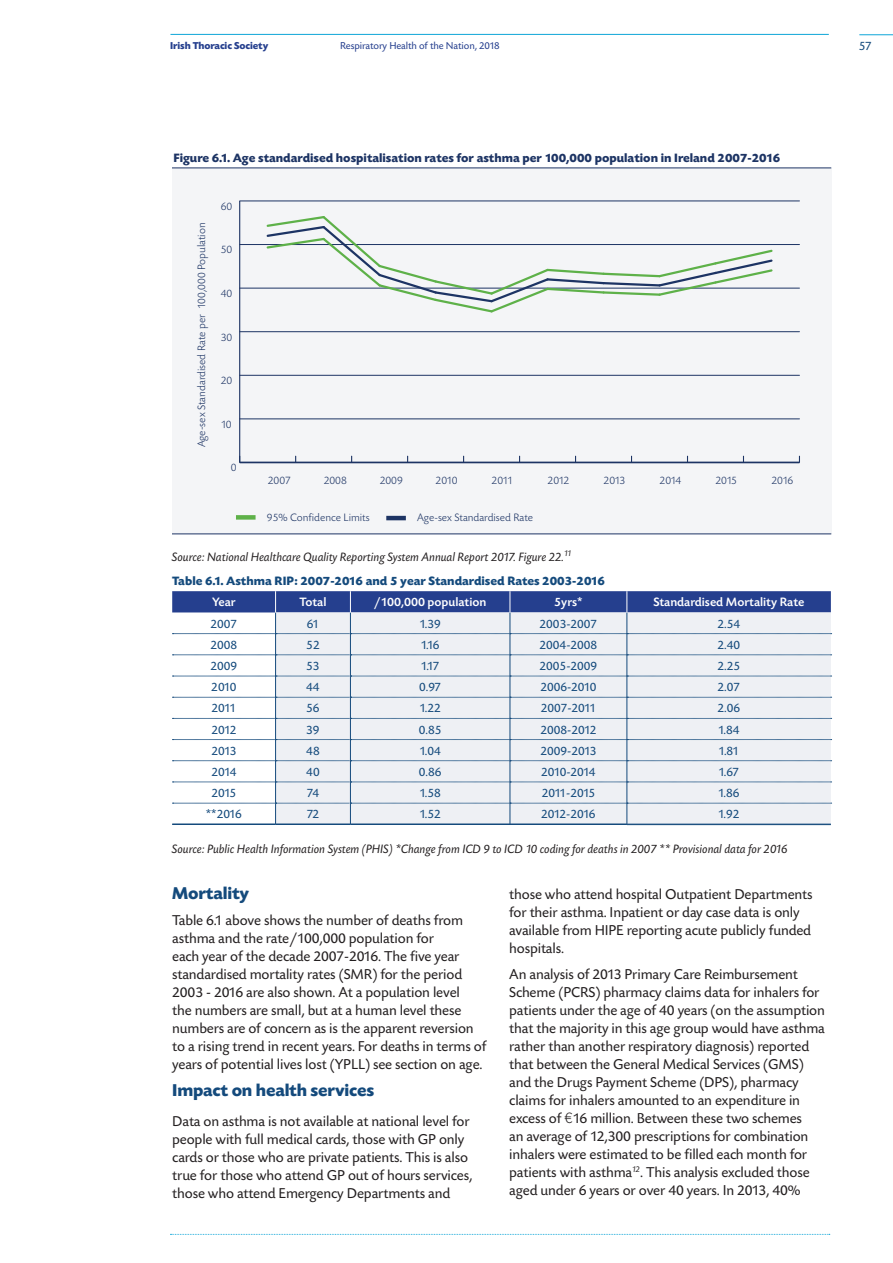
<style>
.page{position:relative;width:893px;height:1263px;background:#fff}
.page>*{position:absolute;margin:0;border:0;box-sizing:border-box;transform-origin:0 0}
.Source{font:700 18px "Today SB";letter-spacing:-.01em;color:#144a7c}
.ITC_Para_Head{font:700 18px "Today SB";letter-spacing:-.01em;color:#144a7c}
.ITC_Body_Text{font:15px/18px "Today SB";letter-spacing:-.01em;color:#231f20}
.Table_Text{font:12.75px "Today SB";color:#144a7c}
.Source-2{font:italic 12.75px "Today SB";letter-spacing:-.01em;color:#231f20}
.t1{font:700 12.75px "Today SB";color:#1d3464}
.Table_Heading_Blue{font:italic 12.75px "Today SB";letter-spacing:-.01em;color:#231f20}
.Table_Heading_Blue-2{font:700 12.75px "Today SB";color:#144a7c}
.Table_heading_white{font:500 12.75px "Today SB";color:#fff}
.Table_Text-2{font:12.75px "Today SB";letter-spacing:-.06em;color:#144a7c}
.t2{font:300 11.4px "Today SB";color:#1d3464}
.t3{font:300 11.25px "Today SB";color:#1d3464}
.t4{font:10.5px "Today SB";letter-spacing:-.01em;color:#253f8e}
.t5{font:700 10.5px "Today SB";letter-spacing:-.01em;color:#253f8e}
.s1{font-family:"Gibson";font-weight:300}
</style>
<div class="page">
<div style="left:172px;top:169px;width:659px;height:365px;background:#f4f5f7"></div>
<hr style="left:172px;top:168px;width:659px;height:1px;background:#1d3464">
<hr style="left:172px;top:533px;width:659px;height:1px;background:#1d3464">
<hr style="left:239px;top:201px;width:1px;height:261px;background:#1d3464">
<hr style="left:240px;top:462px;width:559px;height:1px;background:#1d3464">
<hr style="left:240px;top:419px;width:559px;height:1px;background:#1d3464">
<hr style="left:240px;top:375px;width:559px;height:1px;background:#1d3464">
<hr style="left:240px;top:331px;width:559px;height:1px;background:#1d3464">
<hr style="left:240px;top:288px;width:559px;height:1px;background:#1d3464">
<hr style="left:240px;top:244px;width:559px;height:1px;background:#1d3464">
<hr style="left:240px;top:201px;width:559px;height:1px;background:#1d3464">
<svg style="left:265px;top:216px;width:509px;height:97px"></svg>
<div style="left:236px;top:515px;width:20px;height:5px;background:#5eb149"></div>
<hr style="left:386px;top:516px;width:20px;height:4px;background:#1d3464">
<hr style="left:627px;top:824px;width:204px;height:1px;background:#144a7c">
<hr style="left:276px;top:824px;width:74px;height:1px;background:#144a7c">
<hr style="left:350px;top:824px;width:160px;height:1px;background:#144a7c">
<hr style="left:510px;top:824px;width:117px;height:1px;background:#144a7c">
<hr style="left:172px;top:824px;width:104px;height:1px;background:#144a7c">
<svg style="left:172px;top:591px;width:660px;height:233px;background:#d6dce8"></svg>
<hr style="left:170px;top:34px;width:659px;height:1px;background:#0da5d8">
<svg style="left:170px;top:1234px;width:660px;height:1px"></svg>
<hr style="left:859px;top:34px;width:34px;height:1px;background:#0da5d8">
<p class="t5" style="left:170px;top:40px;width:100px">Irish Thoracic Society</p>
<p class="t4" style="left:340px;top:40px;width:161px">Respiratory Health of the Nation, 2018</p>
<p class="Table_Text" style="left:859px;top:40px;width:14px">57</p>
<p class="t1" style="left:174px;top:151px;width:608px">Figure 6.1. Age standardised hospitalisation rates for asthma per 100,000 population in Ireland 2007-2016</p>
<p class="t3" style="left:196px;top:447px;width:226px;rotate:-90deg">Age-sex Standardised Rate per 100,000 Population</p>
<p class="t2" style="left:221px;top:200px;width:13px">60</p>
<p class="t2" style="left:221px;top:244px;width:13px">50</p>
<p class="t2" style="left:221px;top:287px;width:13px">40</p>
<p class="t2" style="left:221px;top:331px;width:13px">30</p>
<p class="t2" style="left:221px;top:374px;width:13px">20</p>
<p class="t2" style="left:221px;top:418px;width:12px">10</p>
<p class="t2" style="left:231px;top:462px;width:7px">0</p>
<p class="t2" style="left:268px;top:475px;width:25px">2007</p>
<p class="t2" style="left:324px;top:475px;width:25px">2008</p>
<p class="t2" style="left:380px;top:475px;width:25px">2009</p>
<p class="t2" style="left:436px;top:475px;width:23px">2010</p>
<p class="t2" style="left:492px;top:475px;width:23px">2011</p>
<p class="t2" style="left:548px;top:475px;width:23px">2012</p>
<p class="t2" style="left:604px;top:475px;width:23px">2013</p>
<p class="t2" style="left:659px;top:475px;width:23px">2014</p>
<p class="t2" style="left:715px;top:475px;width:23px">2015</p>
<p class="t2" style="left:771px;top:475px;width:23px">2016</p>
<p class="t3" style="left:267px;top:511px;width:104px">95% Confidence Limits</p>
<p class="t3" style="left:417px;top:512px;width:117px">Age-sex Standardised Rate</p>
<p class="Table_Heading_Blue" style="left:172px;top:550px;width:401px">Source: National Healthcare Quality Reporting System Annual Report 2017. Figure 22.<sup>11</sup></p>
<p class="Table_Heading_Blue-2" style="left:172px;top:574px;width:434px">Table 6.1. Asthma RIP: 2007-2016 and 5 year Standardised Rates 2003-2016</p>
<p class="Table_heading_white" style="left:212px;top:596px;width:25px">Year</p>
<p class="Table_heading_white" style="left:300px;top:596px;width:28px">Total</p>
<p class="Table_heading_white" style="left:374px;top:596px;width:114px">/100,000 population</p>
<p class="Table_heading_white" style="left:554px;top:596px;width:30px">5yrs*</p>
<p class="Table_heading_white" style="left:653px;top:596px;width:152px">Standardised Mortality Rate</p>
<p class="Table_Text" style="left:211px;top:617px;width:28px">2007</p>
<p class="Table_Text" style="left:307px;top:617px;width:14px">61</p>
<p class="Table_Text" style="left:419px;top:617px;width:23px">1.39</p>
<p class="Table_Text" style="left:540px;top:617px;width:59px">2003-2007</p>
<p class="Table_Text" style="left:718px;top:617px;width:24px">2.54</p>
<p class="Table_Text" style="left:211px;top:638px;width:28px">2008</p>
<p class="Table_Text" style="left:306px;top:638px;width:15px">52</p>
<p class="Table_Text" style="left:421px;top:638px;width:20px">1.16</p>
<p class="Table_Text" style="left:540px;top:638px;width:59px">2004-2008</p>
<p class="Table_Text" style="left:718px;top:638px;width:24px">2.40</p>
<p class="Table_Text" style="left:210px;top:659px;width:28px">2009</p>
<p class="Table_Text" style="left:306px;top:659px;width:15px">53</p>
<p class="Table_Text" style="left:421px;top:659px;width:20px">1.17</p>
<p class="Table_Text" style="left:540px;top:659px;width:59px">2005-2009</p>
<p class="Table_Text" style="left:718px;top:659px;width:24px">2.25</p>
<p class="Table_Text" style="left:211px;top:680px;width:27px">2010</p>
<p class="Table_Text" style="left:306px;top:680px;width:15px">44</p>
<p class="Table_Text" style="left:419px;top:680px;width:24px">0.97</p>
<p class="Table_Text" style="left:540px;top:680px;width:58px">2006-2010</p>
<p class="Table_Text" style="left:718px;top:680px;width:24px">2.07</p>
<p class="Table_Text" style="left:212px;top:701px;width:26px">2011</p>
<p class="Table_Text" style="left:306px;top:701px;width:15px">56</p>
<p class="Table_Text" style="left:419px;top:701px;width:23px">1.22</p>
<p class="Table_Text" style="left:541px;top:701px;width:57px">2007-2011</p>
<p class="Table_Text" style="left:718px;top:701px;width:24px">2.06</p>
<p class="Table_Text" style="left:211px;top:723px;width:26px">2012</p>
<p class="Table_Text" style="left:306px;top:723px;width:15px">39</p>
<p class="Table_Text" style="left:419px;top:723px;width:24px">0.85</p>
<p class="Table_Text" style="left:540px;top:723px;width:57px">2008-2012</p>
<p class="Table_Text" style="left:718px;top:723px;width:23px">1.84</p>
<p class="Table_Text" style="left:211px;top:744px;width:26px">2013</p>
<p class="Table_Text" style="left:306px;top:744px;width:15px">48</p>
<p class="Table_Text" style="left:419px;top:744px;width:23px">1.04</p>
<p class="Table_Text" style="left:540px;top:744px;width:57px">2009-2013</p>
<p class="Table_Text" style="left:719px;top:744px;width:22px">1.81</p>
<p class="Table_Text" style="left:211px;top:765px;width:26px">2014</p>
<p class="Table_Text" style="left:306px;top:765px;width:15px">40</p>
<p class="Table_Text" style="left:419px;top:765px;width:24px">0.86</p>
<p class="Table_Text-2" style="left:541px;top:765px;width:56px">2010-2014</p>
<p class="Table_Text" style="left:718px;top:765px;width:22px">1.67</p>
<p class="Table_Text" style="left:212px;top:786px;width:26px">2015</p>
<p class="Table_Text" style="left:307px;top:786px;width:14px">74</p>
<p class="Table_Text" style="left:419px;top:786px;width:23px">1.58</p>
<p class="Table_Text-2" style="left:542px;top:786px;width:55px">2011-2015</p>
<p class="Table_Text" style="left:718px;top:786px;width:23px">1.86</p>
<p class="Table_Text" style="left:206px;top:807px;width:38px">**2016</p>
<p class="Table_Text" style="left:307px;top:807px;width:14px">72</p>
<p class="Table_Text" style="left:419px;top:807px;width:23px">1.52</p>
<p class="Table_Text-2" style="left:541px;top:807px;width:56px">2012-2016</p>
<p class="Table_Text" style="left:718px;top:807px;width:23px">1.92</p>
<p class="Source-2" style="left:172px;top:842px;width:617px">Source: Public Health Information System (PHIS) *Change from ICD 9 to ICD 10 coding for deaths in 2007 ** Provisional data for 2016</p>
<p class="ITC_Para_Head" style="left:172px;top:883px;width:79px">Mortality</p>
<p class="ITC_Body_Text" style="left:172px;top:912px;width:316px">Table 6.1 above shows the number of deaths from asthma and the rate/100,000 population for<br>each year of the decade 2007-2016. The five year standardised mortality rates (SMR) for the period 2003 - 2016 are also shown. At a population level<br>the numbers are small, but at a human level these numbers are of concern as is the apparent reversion to a rising trend in recent years. For deaths in terms of years of potential lives lost (YPLL) see section on age.</p>
<p class="Source" style="left:172px;top:1080px;width:203px">Impact on health services</p>
<p class="ITC_Body_Text" style="left:172px;top:1113px;width:302px">Data on asthma is not available at national level for people with full medical cards, those with GP only cards or those who are private patients. This is also true for those who attend GP out of hours services, those who attend Emergency Departments and</p>
<p class="ITC_Body_Text" style="left:509px;top:885px;width:305px">those who attend hospital Outpatient Departments for their asthma. Inpatient or day case data is only available from HIPE reporting acute publicly funded hospitals.</p>
<p class="ITC_Body_Text" style="left:509px;top:966px;width:317px">An analysis of 2013 Primary Care Reimbursement Scheme (PCRS) pharmacy claims data for inhalers for patients under the age of 40 years (on the assumption that the majority in this age group would have asthma rather than another respiratory diagnosis) reported that between the General Medical Services (GMS) and the Drugs Payment Scheme (DPS), pharmacy claims for inhalers amounted to an expenditure in excess of <span class="s1">¤</span>16 million. Between these two schemes<br>an average of 12,300 prescriptions for combination inhalers were estimated to be filled each month for patients with asthma<sup>12</sup>. This analysis excluded those aged under 6 years or over 40 years. In 2013, 40%</p>
</div>
